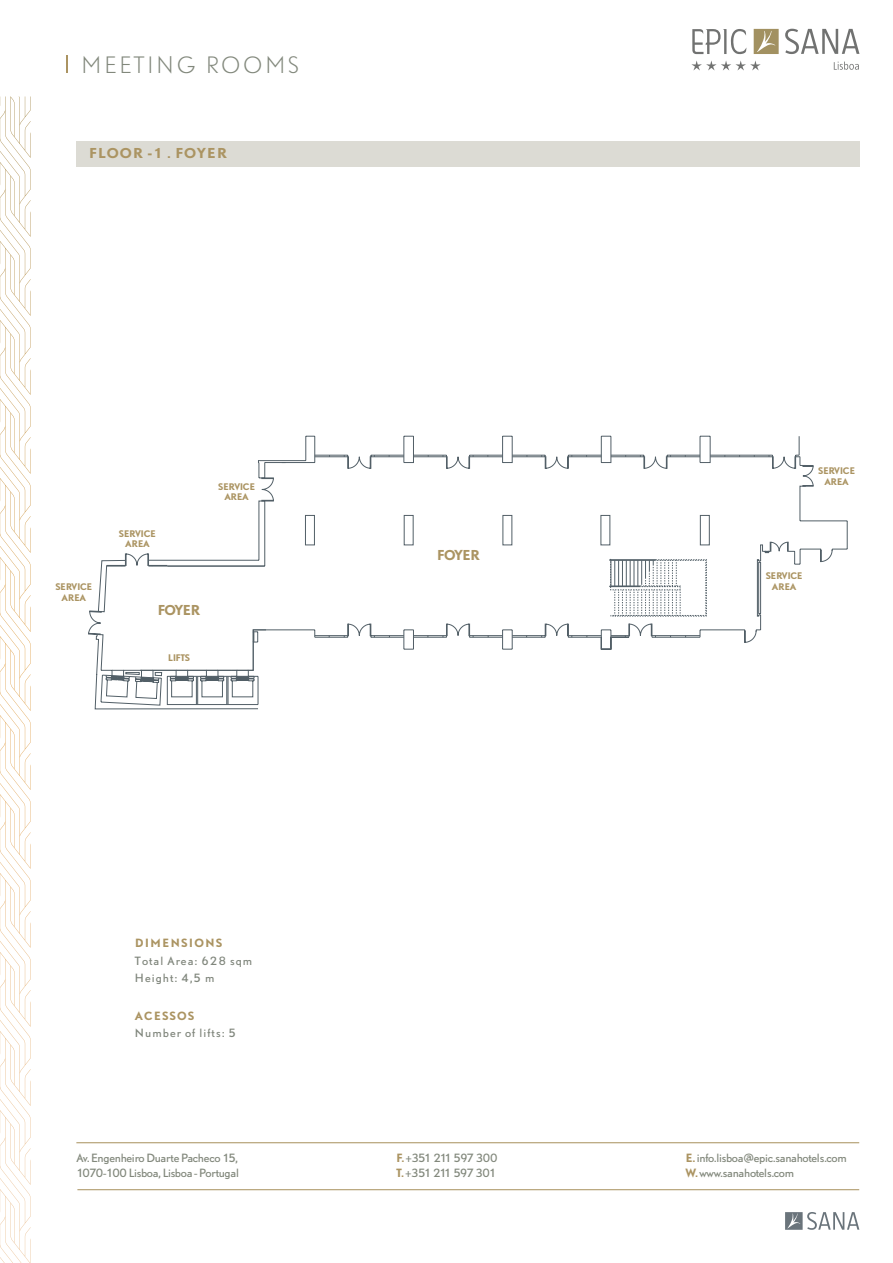
<style>
.page{position:relative;width:893px;height:1263px;background:#fff}
.page>*{position:absolute;margin:0;border:0;box-sizing:border-box;transform-origin:0 0}
.t1{font:300 21px "DTL Nobel T";letter-spacing:.125em;color:#82887c}
.t2{font:700 12.75px "DTL Nobel T";letter-spacing:.075em;color:#ab9462;scale:1.05 1}
.t3{font:700 12.75px "DTL Nobel T";letter-spacing:.015em;color:#ab9462}
.t4{font:10.65px/14.9px "DTL Nobel T";letter-spacing:-.03em;color:#82887c}
.t5{font:10.65px/17px "DTL Nobel T";letter-spacing:.1em;color:#80867c}
.t6{font:10.65px/14.9px "DTL Nobel T";letter-spacing:-.09em;color:#82887c}
.t7{font:700 10.65px "DTL Nobel T";letter-spacing:.1em;color:#ab9462}
.t8{font:700 8.55px/10.2px "DTL Nobel T";letter-spacing:-.04em;color:#ab9462;text-align:center}
.s1{font-weight:700;color:#ab9462}
</style>
<div class="page">
<svg style="left:95px;top:436px;width:753px;height:273px"></svg>
<svg style="left:88px;top:465px;width:744px;height:177px"></svg>
<hr style="left:710px;top:455px;width:62px;height:1px;background:#525f67">
<hr style="left:710px;top:456px;width:62px;height:1px;background:#525f67">
<svg style="left:112px;top:670px;width:574px;height:8px"></svg>
<svg style="left:112px;top:457px;width:684px;height:213px"></svg>
<svg style="left:739px;top:455px;width:34px;height:98px"></svg>
<svg style="left:107px;top:455px;width:599px;height:183px"></svg>
<svg style="left:106px;top:675px;width:148px;height:29px"></svg>
<svg style="left:795px;top:436px;width:11px;height:30px"></svg>
<div style="left:76px;top:141px;width:783px;height:26px;background:#dcdbd4"></div>
<svg style="left:66px;top:55px;width:1px;height:18px"></svg>
<svg style="left:0;top:96px;width:31px;height:502px"></svg>
<svg style="left:691px;top:29px;width:88px;height:42px"></svg>
<svg style="left:785px;top:29px;width:74px;height:25px"></svg>
<svg style="left:834px;top:62px;width:25px;height:8px"></svg>
<svg style="left:785px;top:1212px;width:74px;height:18px"></svg>
<hr style="left:76px;top:1142px;width:783px;height:1px;background:#ab9462">
<hr style="left:77px;top:1189px;width:782px;height:1px;background:#ab9462">
<h1 class="t1" style="left:81px;top:51px;width:220px">MEETING ROOMS</h1>
<p class="t2" style="left:89px;top:145px;width:133px">FLOOR -1 . FOYER</p>
<p class="t8" style="left:55px;top:582px;width:38px">SERVICE<br>AREA</p>
<p class="t8" style="left:119px;top:528px;width:38px">SERVICE<br>AREA</p>
<p class="t8" style="left:218px;top:481px;width:38px">SERVICE<br>AREA</p>
<p class="t3" style="left:157px;top:602px;width:45px">FOYER</p>
<p class="t8" style="left:168px;top:652px;width:24px">LIFTS</p>
<p class="t7" style="left:135px;top:936px;width:89px">DIMENSIONS</p>
<p class="t5" style="left:135px;top:951px;width:119px">Total Area: 628 sqm<br>Height: 4,5 m</p>
<p class="t7" style="left:135px;top:1008px;width:61px">ACESSOS</p>
<p class="t5" style="left:135px;top:1024px;width:102px">Number of lifts: 5</p>
<p class="t3" style="left:437px;top:546px;width:45px">FOYER</p>
<p class="t8" style="left:818px;top:466px;width:38px">SERVICE<br>AREA</p>
<p class="t8" style="left:766px;top:571px;width:38px">SERVICE<br>AREA</p>
<p class="t4" style="left:76px;top:1150px;width:164px">Av. Engenheiro Duarte Pacheco 15,<br>1070-100 Lisboa, Lisboa - Portugal</p>
<p class="t6" style="left:396px;top:1150px;width:103px"><span class="s1">F.</span> +351 211 597 300<br><span class="s1">T.</span> +351 211 597 301</p>
<p class="t4" style="left:685px;top:1150px;width:163px"><span class="s1">E.</span> info.lisboa@epic.sanahotels.com<br><span class="s1">W.</span> www.sanahotels.com</p>
</div>
